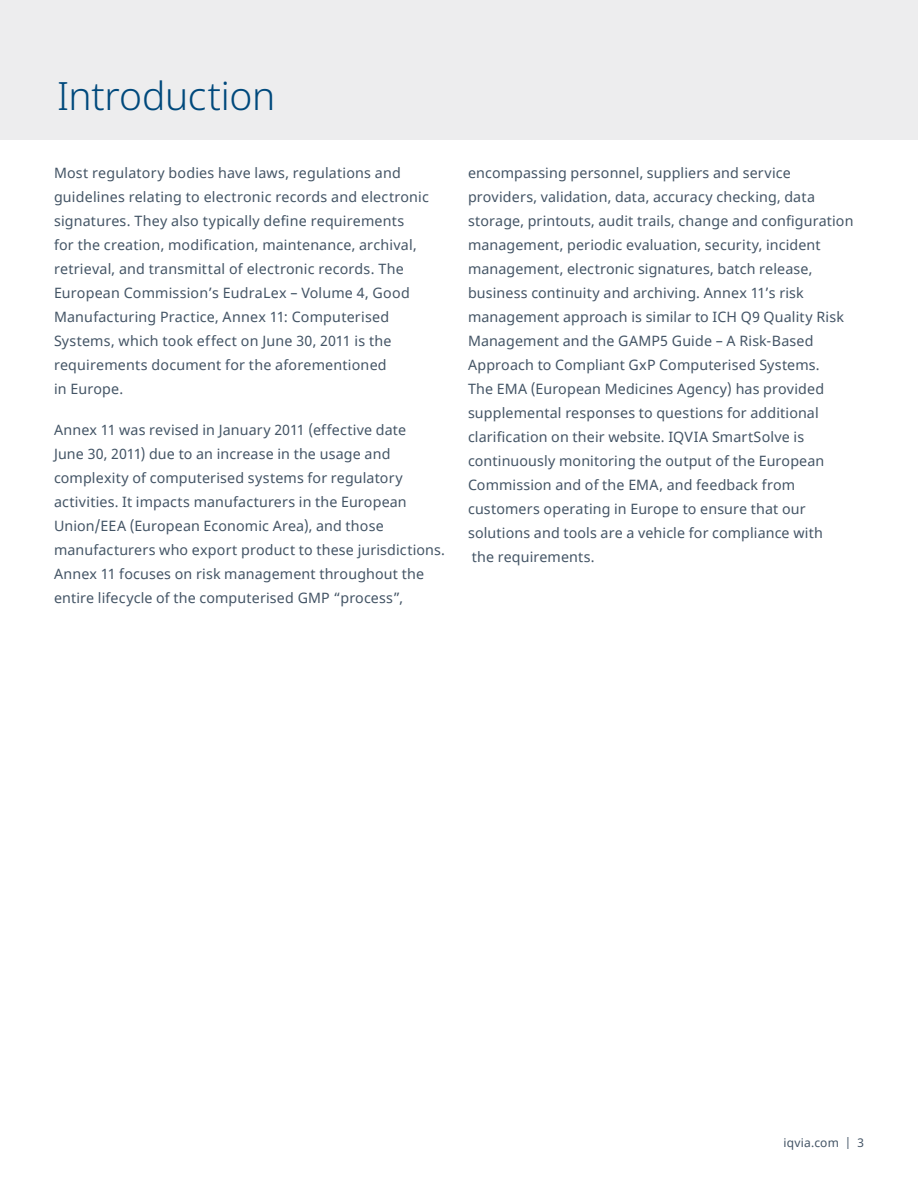
<style>
.page{position:relative;width:918px;height:1188px;background:#fff}
.page>*{position:absolute;margin:0;border:0;box-sizing:border-box;transform-origin:0 0}
.t1{font:300 39px "Noto Sans";letter-spacing:-.01em;color:#00497c}
.t2{font:14.25px/24px "Noto Sans";letter-spacing:.01em;color:#435465}
.t3{font:12px "Noto Sans";letter-spacing:.015em;color:#435465}
</style>
<div class="page">
<div style="left:0;top:0;width:918px;height:139px;background:#ededee"></div>
<h1 class="t1" style="left:57px;top:69px;width:220px">Introduction</h1>
<p class="t2" style="left:54px;top:162px;width:376px">Most regulatory bodies have laws, regulations and guidelines relating to electronic records and electronic signatures. They also typically define requirements<br>for the creation, modification, maintenance, archival, retrieval, and transmittal of electronic records. The European Commission’s EudraLex – Volume 4, Good Manufacturing Practice, Annex 11: Computerised Systems, which took effect on June 30, 2011 is the requirements document for the aforementioned<br>in Europe.</p>
<p class="t2" style="left:54px;top:418px;width:393px">Annex 11 was revised in January 2011 (effective date<br>June 30, 2011) due to an increase in the usage and complexity of computerised systems for regulatory activities. It impacts manufacturers in the European Union/EEA (European Economic Area), and those manufacturers who export product to these jurisdictions.<br>Annex 11 focuses on risk management throughout the entire lifecycle of the computerised GMP “process”,</p>
<p class="t2" style="left:468px;top:162px;width:387px">encompassing personnel, suppliers and service providers, validation, data, accuracy checking, data storage, printouts, audit trails, change and configuration management, periodic evaluation, security, incident management, electronic signatures, batch release, business continuity and archiving. Annex 11’s risk management approach is similar to ICH Q9 Quality Risk Management and the GAMP5 Guide – A Risk-Based Approach to Compliant GxP Computerised Systems.<br>The EMA (European Medicines Agency) has provided supplemental responses to questions for additional clarification on their website. IQVIA SmartSolve is continuously monitoring the output of the European Commission and of the EMA, and feedback from customers operating in Europe to ensure that our solutions and tools are a vehicle for compliance with<br>the requirements.</p>
<p class="t3" style="left:783px;top:1135px;width:82px">iqvia.com | 3</p>
</div>
